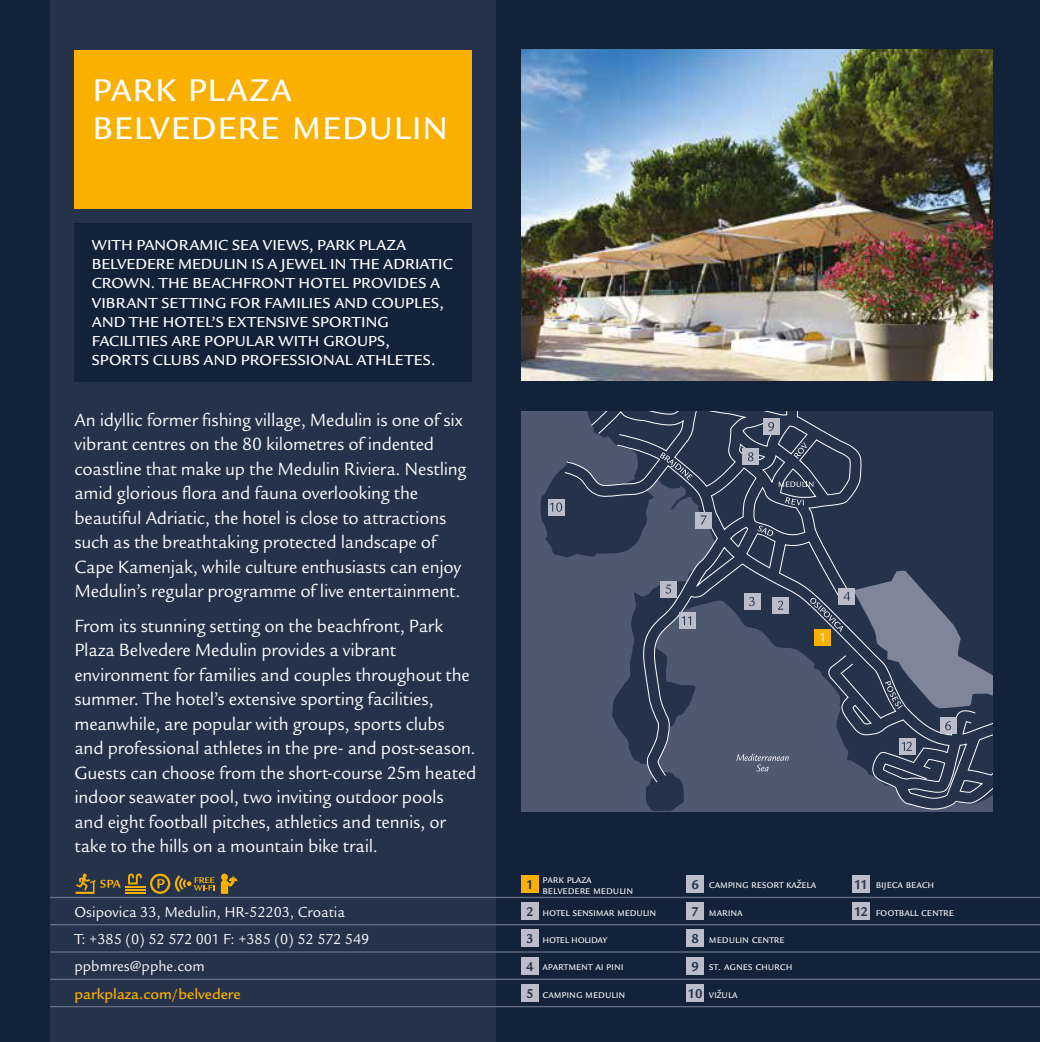
<style>
.page{position:relative;width:1040px;height:1042px;background:#fff}
.page>*{position:absolute;margin:0;border:0;box-sizing:border-box;transform-origin:0 0}
.t1{font:46.38px/38.5px "Legacy San ITC Book SC";letter-spacing:-.005em;color:#fff}
.t2{font:19.25px/24.5px "Legacy San ITC";letter-spacing:-.01em;color:#fff;scale:.96 1}
.t3{font:15.75px/19.2px "Legacy San ITC Medi SC";letter-spacing:.01em;color:#fff}
.t4{font:15.75px/27.3px "Legacy San ITC";color:#fff;scale:.96 1}
.t5{font:500 15.75px "Legacy San ITC";color:#f9b000}
.t6{font:700 14px/27.3px "Legacy San ITC";color:#24334a;scale:.96 1}
.t7{font:12.25px/10.5px "Legacy San ITC Book SC";letter-spacing:-.005em;color:#fff;scale:.96 1}
.t8{font:12.25px "Legacy San ITC Book SC";letter-spacing:-.03em;color:#fff;scale:.96 1}
.s1{font-family:"Legacy San ITC";font-weight:700;font-size:14px;color:#24334a}
</style>
<div class="page">
<div style="left:0;top:0;width:1039px;height:1042px;background:#24334a"></div>
<div style="left:496px;top:0;width:543px;height:1042px;background:#122339"></div>
<div style="left:521px;top:412px;width:471px;height:400px;background:#4e586f"></div>
<svg style="left:540px;top:467px;width:24px;height:90px;fill:#24334a"></svg>
<svg style="left:564px;top:412px;width:428px;height:398px"></svg>
<svg style="left:659px;top:452px;width:33px;height:28px"></svg>
<svg style="left:793px;top:442px;width:13px;height:17px"></svg>
<svg style="left:785px;top:497px;width:18px;height:8px"></svg>
<svg style="left:757px;top:525px;width:16px;height:11px"></svg>
<svg style="left:778px;top:481px;width:35px;height:6px"></svg>
<svg style="left:736px;top:753px;width:52px;height:18px"></svg>
<div style="left:742px;top:449px;width:16px;height:16px;background:#bbbdca"></div>
<svg style="left:748px;top:452px;width:5px;height:9px"></svg>
<div style="left:762px;top:419px;width:17px;height:16px;background:#bbbdca"></div>
<svg style="left:768px;top:422px;width:5px;height:9px"></svg>
<svg style="left:809px;top:570px;width:183px;height:139px;background:#505a6c"></svg>
<div style="left:939px;top:717px;width:17px;height:17px;background:#bbbdca"></div>
<svg style="left:945px;top:721px;width:5px;height:9px"></svg>
<div style="left:548px;top:499px;width:16px;height:16px;background:#bbbdca"></div>
<svg style="left:550px;top:502px;width:12px;height:10px"></svg>
<div style="left:695px;top:512px;width:16px;height:16px;background:#bbbdca"></div>
<svg style="left:700px;top:515px;width:6px;height:10px"></svg>
<div style="left:660px;top:581px;width:16px;height:16px;background:#bbbdca"></div>
<svg style="left:612px;top:584px;width:84px;height:227px"></svg>
<div style="left:772px;top:597px;width:16px;height:16px;background:#bbbdca"></div>
<svg style="left:777px;top:601px;width:6px;height:9px"></svg>
<div style="left:898px;top:738px;width:17px;height:17px;background:#bbbdca"></div>
<svg style="left:901px;top:742px;width:10px;height:9px"></svg>
<div style="left:743px;top:594px;width:17px;height:16px;background:#bbbdca"></div>
<svg style="left:749px;top:597px;width:5px;height:9px"></svg>
<div style="left:74px;top:223px;width:397px;height:159px;background:#122339"></div>
<div style="left:74px;top:50px;width:397px;height:158px;background:#f9b000"></div>
<hr style="left:0;top:1006px;width:1039px;height:1px;background:#676e83">
<hr style="left:0;top:978px;width:1039px;height:2px;background:#676e83">
<hr style="left:0;top:951px;width:1039px;height:1px;background:#676e83">
<hr style="left:0;top:924px;width:1039px;height:1px;background:#676e83">
<hr style="left:0;top:897px;width:1039px;height:1px;background:#676e83">
<div style="left:686px;top:875px;width:17px;height:17px;background:#bbbdca"></div>
<div style="left:686px;top:902px;width:17px;height:18px;background:#bbbdca"></div>
<div style="left:686px;top:929px;width:17px;height:18px;background:#bbbdca"></div>
<div style="left:686px;top:957px;width:17px;height:17px;background:#bbbdca"></div>
<div style="left:686px;top:984px;width:17px;height:17px;background:#bbbdca"></div>
<div style="left:852px;top:875px;width:17px;height:17px;background:#bbbdca"></div>
<div style="left:852px;top:902px;width:17px;height:18px;background:#bbbdca"></div>
<div style="left:521px;top:875px;width:17px;height:17px;background:#f9b000"></div>
<div style="left:521px;top:902px;width:17px;height:18px;background:#bbbdca"></div>
<div style="left:521px;top:929px;width:17px;height:18px;background:#bbbdca"></div>
<div style="left:521px;top:957px;width:17px;height:17px;background:#bbbdca"></div>
<div style="left:521px;top:984px;width:17px;height:17px;background:#bbbdca"></div>
<div style="left:0;top:0;width:50px;height:1042px;background:#122339"></div>
<img style="left:521px;top:50px;width:471px;height:330px">
<svg style="left:76px;top:873px;width:138px;height:21px"></svg>
<svg style="left:221px;top:873px;width:16px;height:21px"></svg>
<h1 class="t1" style="left:92px;top:71px;width:358px">park plaza belvedere medulin</h1>
<p class="t3" style="left:92px;top:237px;width:362px">WITH PANORAMIC SEA VIEWS, PARK PLAZA BELVEDERE MEDULIN IS A JEWEL IN THE ADRIATIC CROWN. THE BEACHFRONT HOTEL PROVIDES A VIBRANT SETTING FOR FAMILIES AND COUPLES, AND THE HOTEL’S EXTENSIVE SPORTING FACILITIES ARE POPULAR WITH GROUPS,<br>SPORTS CLUBS AND PROFESSIONAL ATHLETES.</p>
<p class="t2" style="left:74px;top:409px;width:410px">An idyllic former fishing village, Medulin is one of six vibrant centres on the 80 kilometres of indented coastline that make up the Medulin Riviera. Nestling amid glorious flora and fauna overlooking the beautiful Adriatic, the hotel is close to attractions such as the breathtaking protected landscape of Cape Kamenjak, while culture enthusiasts can enjoy Medulin’s regular programme of live entertainment.</p>
<p class="t2" style="left:74px;top:615px;width:420px">From its stunning setting on the beachfront, Park Plaza Belvedere Medulin provides a vibrant environment for families and couples throughout the summer. The hotel’s extensive sporting facilities, meanwhile, are popular with groups, sports clubs and professional athletes in the pre- and post-season.<br>Guests can choose from the short-course 25m heated indoor seawater pool, two inviting outdoor pools and eight football pitches, athletics and tennis, or take to the hills on a mountain bike trail.</p>
<p class="t4" style="left:74px;top:899px;width:308px">Osipovica 33, Medulin, HR-52203, Croatia<br>T: +385 (0) 52 572 001 F: +385 (0) 52 572 549 ppbmres@pphe.com</p>
<p class="t5" style="left:74px;top:987px;width:168px">parkplaza.com/belvedere</p>
<p class="t6" style="left:526px;top:872px;width:9px;text-align:justify">1<br>2<br>3<br>4<br>5</p>
<p class="t7" style="left:542px;top:875px;width:96px">park plaza belvedere medulin</p>
<p class="t7" style="left:542px;top:907px;width:120px">hotel sensimar medulin</p>
<p class="t8" style="left:542px;top:934px;width:69px">hotel holiday</p>
<p class="t7" style="left:542px;top:962px;width:86px">apartment ai pini</p>
<p class="t7" style="left:542px;top:989px;width:88px">camping medulin</p>
<p class="t7" style="left:691px;top:880px;width:131px"><span class="s1">6</span> camping resort kažela</p>
<p class="t7" style="left:691px;top:907px;width:55px"><span class="s1">7</span> marina</p>
<p class="t7" style="left:691px;top:935px;width:98px"><span class="s1">8</span> medulin centre</p>
<p class="t7" style="left:691px;top:962px;width:107px"><span class="s1">9</span> st. agnes church</p>
<p class="t7" style="left:687px;top:989px;width:53px"><span class="s1">10</span> vižula</p>
<p class="t6" style="left:854px;top:872px;width:16px">11<br>12</p>
<p class="t7" style="left:875px;top:880px;width:62px">bijeca beach</p>
<p class="t7" style="left:875px;top:907px;width:83px">football centre</p>
</div>
